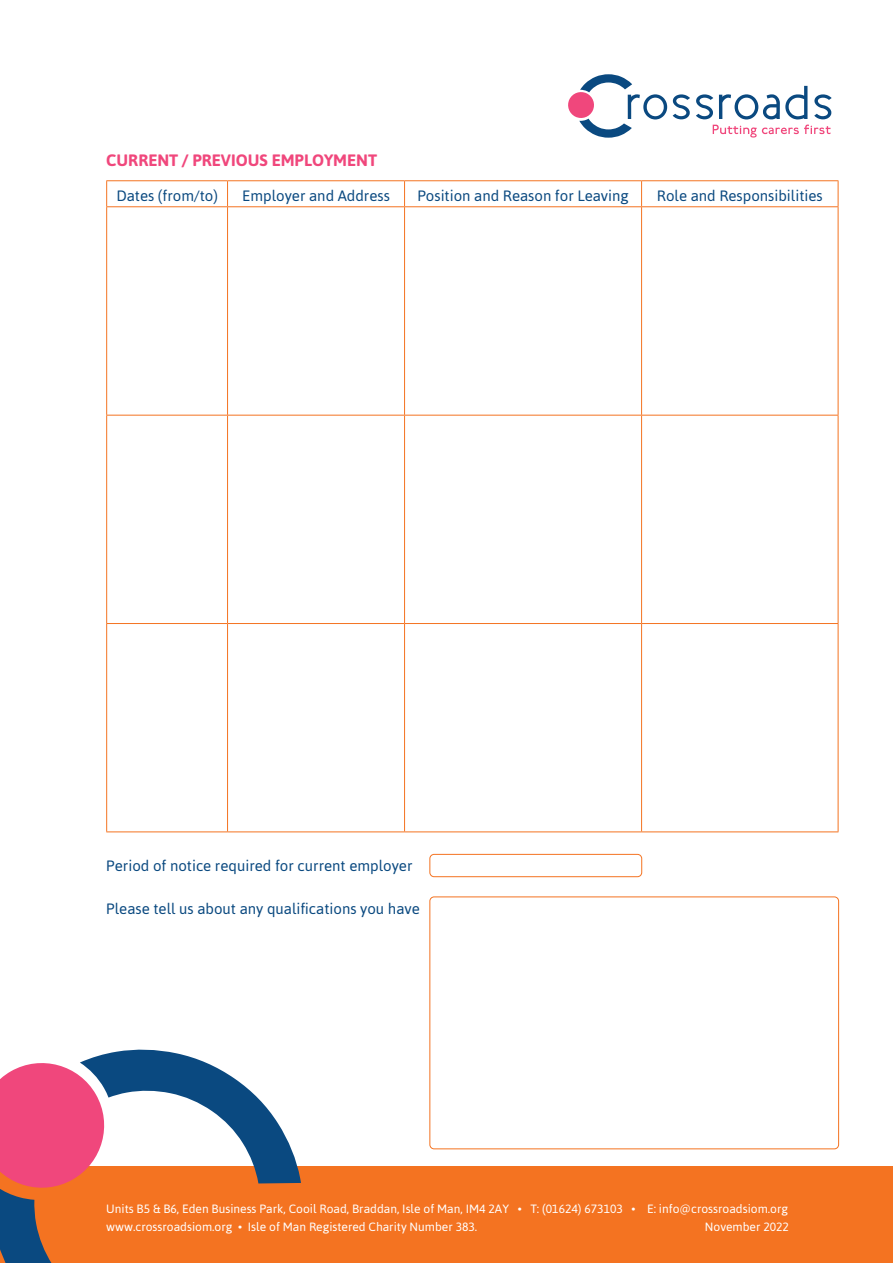
<style>
.page{position:relative;width:893px;height:1263px;background:#fff}
.page>*{position:absolute;margin:0;border:0;box-sizing:border-box;transform-origin:0 0}
.t1{font:700 16.5px "Asap";color:#f0477c}
.t2{font:15px "Asap";color:#0a4980}
.t3{font:12px "Asap";color:#fff}
</style>
<div class="page">
<div style="left:0;top:1167px;width:893px;height:96px;background:#f47321"></div>
<svg style="left:0;top:1049px;width:301px;height:214px"></svg>
<svg style="left:713px;top:125px;width:117px;height:13px"></svg>
<svg style="left:673px;top:94px;width:17px;height:25px"></svg>
<svg style="left:696px;top:94px;width:17px;height:25px"></svg>
<svg style="left:719px;top:86px;width:88px;height:33px"></svg>
<svg style="left:814px;top:94px;width:18px;height:25px"></svg>
<svg style="left:568px;top:74px;width:99px;height:64px"></svg>
<hr style="left:106px;top:180px;width:122px;height:1px;background:#f47321">
<svg style="left:106px;top:181px;width:1px;height:25px"></svg>
<hr style="left:228px;top:180px;width:177px;height:1px;background:#f47321">
<svg style="left:227px;top:181px;width:1px;height:25px"></svg>
<hr style="left:405px;top:180px;width:237px;height:1px;background:#f47321">
<svg style="left:404px;top:181px;width:1px;height:25px"></svg>
<hr style="left:642px;top:180px;width:196px;height:1px;background:#f47321">
<svg style="left:641px;top:181px;width:1px;height:25px"></svg>
<svg style="left:838px;top:181px;width:1px;height:25px"></svg>
<hr style="left:106px;top:206px;width:122px;height:1px;background:#f47321">
<hr style="left:106px;top:207px;width:1px;height:208px;background:#f47321">
<hr style="left:228px;top:206px;width:177px;height:1px;background:#f47321">
<hr style="left:227px;top:207px;width:1px;height:208px;background:#f47321">
<hr style="left:405px;top:206px;width:237px;height:1px;background:#f47321">
<hr style="left:404px;top:207px;width:1px;height:208px;background:#f47321">
<hr style="left:642px;top:206px;width:196px;height:1px;background:#f47321">
<hr style="left:641px;top:207px;width:1px;height:208px;background:#f47321">
<hr style="left:838px;top:207px;width:1px;height:208px;background:#f47321">
<hr style="left:106px;top:415px;width:122px;height:1px;background:#f47321">
<hr style="left:106px;top:415px;width:1px;height:208px;background:#f47321">
<hr style="left:228px;top:415px;width:177px;height:1px;background:#f47321">
<hr style="left:227px;top:415px;width:1px;height:208px;background:#f47321">
<hr style="left:405px;top:415px;width:237px;height:1px;background:#f47321">
<hr style="left:404px;top:415px;width:1px;height:208px;background:#f47321">
<hr style="left:642px;top:415px;width:196px;height:1px;background:#f47321">
<hr style="left:641px;top:415px;width:1px;height:208px;background:#f47321">
<hr style="left:838px;top:415px;width:1px;height:208px;background:#f47321">
<hr style="left:106px;top:623px;width:122px;height:1px;background:#f47321">
<hr style="left:106px;top:624px;width:1px;height:207px;background:#f47321">
<hr style="left:228px;top:623px;width:177px;height:1px;background:#f47321">
<hr style="left:227px;top:624px;width:1px;height:207px;background:#f47321">
<hr style="left:405px;top:623px;width:237px;height:1px;background:#f47321">
<hr style="left:404px;top:624px;width:1px;height:207px;background:#f47321">
<hr style="left:642px;top:623px;width:196px;height:1px;background:#f47321">
<hr style="left:641px;top:624px;width:1px;height:207px;background:#f47321">
<hr style="left:838px;top:624px;width:1px;height:207px;background:#f47321">
<hr style="left:106px;top:831px;width:122px;height:1px;background:#f47321">
<hr style="left:228px;top:831px;width:177px;height:1px;background:#f47321">
<hr style="left:405px;top:831px;width:237px;height:1px;background:#f47321">
<hr style="left:642px;top:831px;width:196px;height:1px;background:#f47321">
<div style="left:429px;top:854px;width:213px;height:23px;border:1px solid #f47321;border-radius:4px"></div>
<div style="left:429px;top:896px;width:410px;height:253px;border:1px solid #f47321;border-radius:4px"></div>
<p class="t1" style="left:106px;top:150px;width:272px">CURRENT / PREVIOUS EMPLOYMENT</p>
<p class="t2" style="left:116px;top:187px;width:103px">Dates (from/to)</p>
<p class="t2" style="left:242px;top:187px;width:149px">Employer and Address</p>
<p class="t2" style="left:417px;top:187px;width:213px">Position and Reason for Leaving</p>
<p class="t2" style="left:657px;top:187px;width:167px">Role and Responsibilities</p>
<p class="t2" style="left:106px;top:857px;width:308px">Period of notice required for current employer</p>
<p class="t2" style="left:106px;top:900px;width:315px">Please tell us about any qualifications you have</p>
<p class="t3" style="left:106px;top:1201px;width:683px">Units B5 &amp; B6, Eden Business Park, Cooil Road, Braddan, Isle of Man, IM4 2AY • T: (01624) 673103 • E: info@crossroadsiom.org</p>
<p class="t3" style="left:106px;top:1220px;width:373px">www.crossroadsiom.org • Isle of Man Registered Charity Number 383.</p>
<p class="t3" style="left:705px;top:1220px;width:86px">November 2022</p>
</div>
